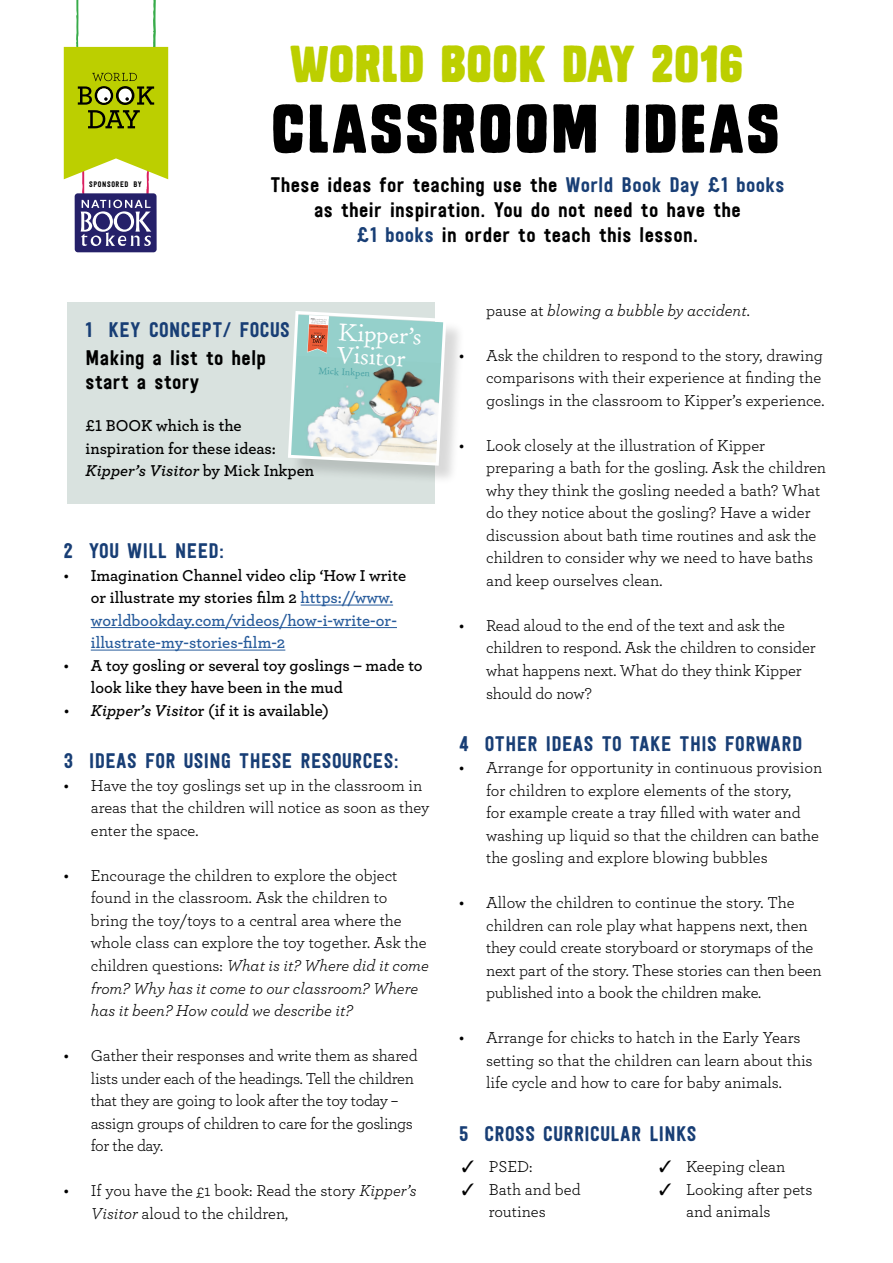
<style>
.page{position:relative;width:893px;height:1263px;background:#fff}
.page>*{position:absolute;margin:0;border:0;box-sizing:border-box;transform-origin:0 0}
.t1{font:65.55px "Monstro Solid";letter-spacing:.05em;color:#000}
.t2{font:49.5px "Monstro Solid";letter-spacing:.02em;color:#bccf00}
.t3{font:23.1px "Old Claude LP Os F";color:#fff}
.t4{font:21px/25.2px "Festivo LC Basic";letter-spacing:.02em;color:#000;text-align:center}
.t5{font:21px "Festivo LC Basic";letter-spacing:.02em;color:#183e75}
.t6{font:16.5px/22.5px "Archer";letter-spacing:-.01em;color:#000}
.t7{font:600 16.5px/22.5px "Archer";color:#000}
.t8{font:600 16.5px/22.5px "Archer";color:#275b9b}
.t9{font:italic 16.5px "Archer";color:#000}
.t10{font:9.3px "Old Claude LP";color:#49a2a4}
.t11{font:7.95px "Festivo LC Basic";letter-spacing:.07em;color:#000}
.t12{font:2.1px "Geneva";color:#000}
.s1{color:#183e75}
.s2{font-style:italic}
.s3{font-family:"Old Style 1 HPLHS"}
.s4{color:#000}
.s5{font-weight:600}
.s6{font-style:normal}
</style>
<div class="page">
<div style="left:75px;top:193px;width:82px;height:59px;background:#252069;border-radius:3px"></div>
<svg style="left:64px;top:0;width:104px;height:246px"></svg>
<hr style="left:301px;top:605px;width:92px;height:1px;background:#275b9b">
<hr style="left:91px;top:627px;width:306px;height:1px;background:#275b9b">
<hr style="left:91px;top:650px;width:194px;height:1px;background:#275b9b">
<div style="left:67px;top:303px;width:368px;height:201px;background:#d9e2df"></div>
<div style="left:291px;top:314px;width:175px;height:171px;background:#000;opacity:.15"></div>
<svg style="left:288px;top:311px;width:160px;height:156px;background:#bcd3cc"></svg>
<h2 class="t2" style="left:290px;top:37px;width:455px">WORLD BOOK DAY 2016</h2>
<p class="t11" style="left:89px;top:180px;width:54px">SPONSORED BY</p>
<h1 class="t1" style="left:272px;top:93px;width:509px">CLASSROOM IDEAS</h1>
<p class="t4" style="left:270px;top:171px;width:516px">These ideas for teaching use the <span class="s1">World Book Day £1 books </span>as their inspiration. You do not need to have the<br><span class="s1">£1 books</span> in order to teach this lesson.</p>
<p class="t5" style="left:86px;top:317px;width:206px">1 KEY CONCEPT/ FOCUS</p>
<p class="t4" style="left:86px;top:345px;width:182px;line-height:24px;text-align:left">Making a list to help start a story</p>
<p class="t7" style="left:86px;top:414px;width:230px">£1 BOOK which is the inspiration for these ideas:<br><span class="s2">Kipper’s Visitor</span> by Mick Inkpen</p>
<h3 class="t3" style="left:339px;top:318px;width:85px;rotate:3deg"><span class="s3">K</span>ipper’s</h3>
<p class="t10" style="left:319px;top:365px;width:53px;rotate:3deg">Mick Inkpen</p>
<h3 class="t3" style="left:338px;top:340px;width:70px;rotate:3deg">Visitor</h3>
<p class="t12" style="left:216px;top:422px;width:29px;rotate:3deg">I S B N 978-1-444-93053-5</p>
<p class="t5" style="left:64px;top:538px;width:162px">2 YOU WILL NEED:</p>
<p class="t8" style="left:91px;top:563px;width:317px;text-indent:-27px"><span class="s4">• Imagination Channel video clip ‘How I write or illustrate my stories film 2</span> https://www. worldbookday.com/videos/how-i-write-or&shy;illustrate-my-stories-film-2</p>
<p class="t7" style="left:91px;top:653px;width:333px;text-indent:-27px">• A toy gosling or several toy goslings – made to look like they have been in the mud</p>
<p class="t7" style="left:64px;top:698px;width:267px"><span class="s2">• Kipper’s Visito</span>r (if it is available)</p>
<p class="t5" style="left:64px;top:748px;width:337px">3 IDEAS FOR USING THESE RESOURCES:</p>
<p class="t6" style="left:91px;top:773px;width:340px;text-indent:-27px"><span class="s5">•</span> Have the toy goslings set up in the classroom in areas that the children will notice as soon as they enter the space.</p>
<p class="t6" style="left:91px;top:863px;width:340px;text-indent:-27px"><span class="s5">•</span> Encourage the children to explore the object found in the classroom. Ask the children to bring the toy/toys to a central area where the whole class can explore the toy together. Ask the children questions: <span class="s2">What is it? Where did it come from? Why has it come to our classroom? Where has it been? How could we describe it?</span></p>
<p class="t6" style="left:91px;top:1043px;width:328px;text-indent:-27px"><span class="s5">•</span> Gather their responses and write them as shared lists under each of the headings. Tell the children that they are going to look after the toy today – assign groups of children to care for the goslings for the day.</p>
<p class="t6" style="left:91px;top:1178px;width:327px;text-indent:-27px"><span class="s5">•</span> If you have the £1 book: Read the story <span class="s2">Kipper’s<br>Visitor</span> aloud to the children,</p>
<p class="t9" style="left:486px;top:299px;width:265px"><span class="s6">pause at</span> blowing a bubble by accident<span class="s6">.</span></p>
<p class="t6" style="left:486px;top:343px;width:340px;text-indent:-27px"><span class="s5">•</span> Ask the children to respond to the story, drawing comparisons with their experience at finding the goslings in the classroom to Kipper’s experience.</p>
<p class="t6" style="left:486px;top:433px;width:341px;text-indent:-27px"><span class="s5">•</span> Look closely at the illustration of Kipper preparing a bath for the gosling. Ask the children why they think the gosling needed a bath? What do they notice about the gosling? Have a wider discussion about bath time routines and ask the children to consider why we need to have baths and keep ourselves clean.</p>
<p class="t6" style="left:486px;top:613px;width:331px;text-indent:-27px"><span class="s5">•</span> Read aloud to the end of the text and ask the children to respond. Ask the children to consider what happens next. What do they think Kipper should do now?</p>
<p class="t5" style="left:459px;top:731px;width:345px">4 OTHER IDEAS TO TAKE THIS FORWARD</p>
<p class="t6" style="left:486px;top:756px;width:338px;text-indent:-27px"><span class="s5">•</span> Arrange for opportunity in continuous provision for children to explore elements of the story,<br>for example create a tray filled with water and washing up liquid so that the children can bathe the gosling and explore blowing bubbles</p>
<p class="t6" style="left:486px;top:891px;width:337px;text-indent:-27px"><span class="s5">•</span> Allow the children to continue the story. The children can role play what happens next, then they could create storyboard or storymaps of the next part of the story. These stories can then been published into a book the children make.</p>
<p class="t6" style="left:486px;top:1026px;width:328px;text-indent:-27px"><span class="s5">•</span> Arrange for chicks to hatch in the Early Years setting so that the children can learn about this life cycle and how to care for baby animals.</p>
<p class="t5" style="left:459px;top:1121px;width:239px">5 CROSS CURRICULAR LINKS</p>
<p class="t6" style="left:462px;top:1154px;width:72px">✓ PSED:</p>
<p class="t6" style="left:462px;top:1177px;width:120px;text-align:center">✓ Bath and bed routines</p>
<p class="t6" style="left:659px;top:1154px;width:128px">✓ Keeping clean</p>
<p class="t6" style="left:686px;top:1177px;width:128px;text-indent:-27px">✓ Looking after pets and animals</p>
</div>
